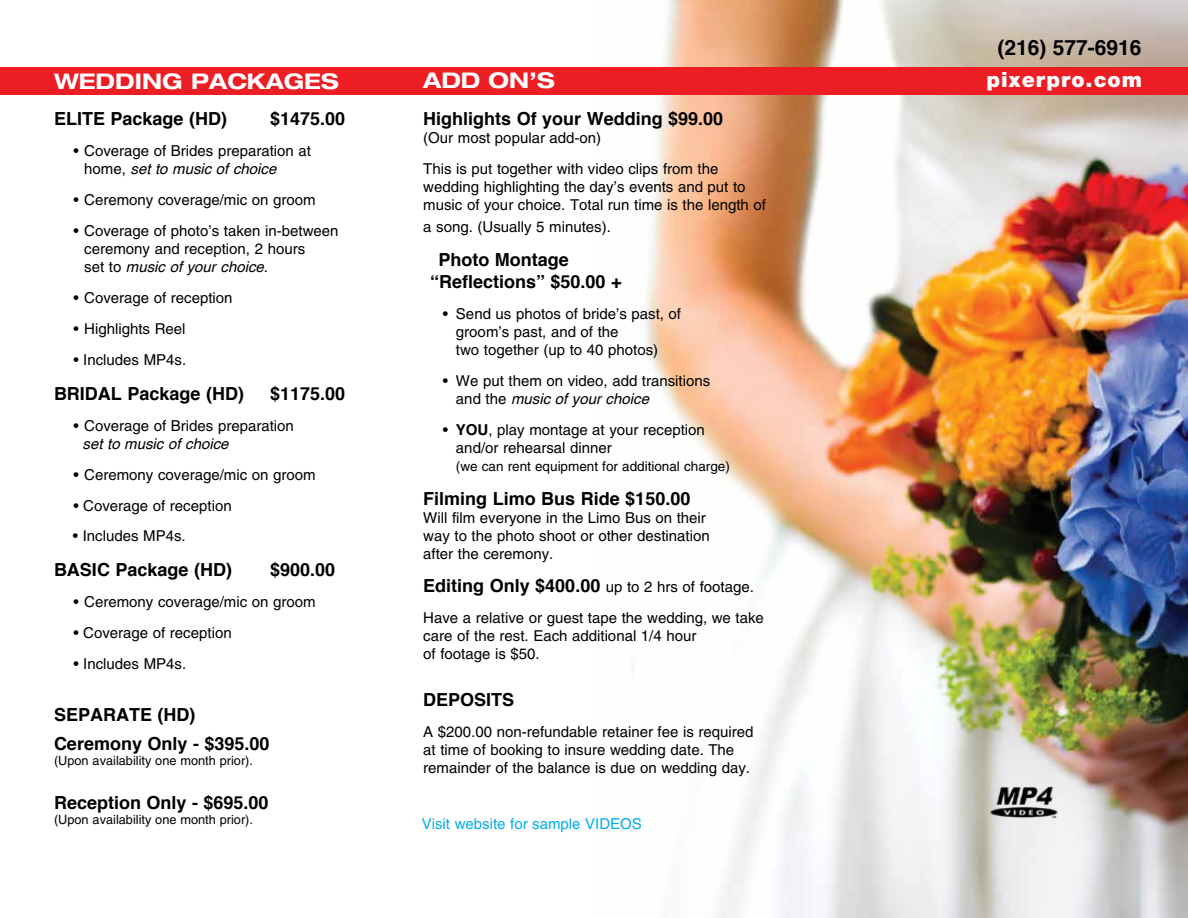
<style>
.page{position:relative;width:1188px;height:918px;background:#fff}
.page>*{position:absolute;margin:0;border:0;box-sizing:border-box;transform-origin:0 0}
.t1{font:700 expanded 21.6px "Helvetica Neue LT Std";color:#fff}
.t2{font:700 21px "Helvetica";color:#000}
.t3{font:900 21px "Helvetica Neue LT Std";letter-spacing:.05em;color:#fff}
.t4{font:700 18px/28.2px "Helvetica";color:#000}
.t5{font:15px/18px "Helvetica LT Std";color:#000}
.t6{font:italic 15px "Helvetica";color:#000}
.t7{font:15px "Helvetica LT Std";color:#00aeef}
.t8{font:13.5px "Helvetica LT Std";color:#000}
.t9{font:12.75px "Helvetica LT Std";color:#000}
.s1{font-family:"Helvetica LT Std";font-style:normal}
.s2{font-family:"Helvetica";font-weight:700}
.s3{font-family:"Helvetica LT Std";font-weight:400;font-size:15px}
</style>
<div class="page">
<img style="left:646px;top:0;width:542px;height:918px">
<div style="left:0;top:67px;width:1188px;height:28px;background:#ed1d24"></div>
<img style="left:989px;top:768px;width:68px;height:68px">
<h2 class="t2" style="left:997px;top:30px;width:146px">(216) 577-6916</h2>
<h1 class="t1" style="left:54px;top:68px;width:286px">WEDDING PACKAGES</h1>
<h1 class="t1" style="left:423px;top:67px;width:133px">ADD ON’S</h1>
<h2 class="t3" style="left:987px;top:67px;width:157px">pixerpro.com</h2>
<p class="t4" style="left:54px;top:105px;width:175px">ELITE Package (HD)</p>
<p class="t4" style="left:270px;top:105px;width:77px">$1475.00</p>
<p class="t5" style="left:73px;top:142px;width:239px">• Coverage of Brides preparation at</p>
<p class="t6" style="left:84px;top:157px;width:194px"><span class="s1">home,</span> set to music of choice</p>
<p class="t5" style="left:73px;top:191px;width:244px">• Ceremony coverage/mic on groom</p>
<p class="t5" style="left:84px;top:222px;width:256px;text-indent:-11px">• Coverage of photo’s taken in-between ceremony and reception, 2 hours</p>
<p class="t6" style="left:84px;top:255px;width:185px"><span class="s1">set to</span> music of your choice<span class="s1">.</span></p>
<p class="t5" style="left:73px;top:289px;width:161px">• Coverage of reception</p>
<p class="t5" style="left:73px;top:320px;width:114px">• Highlights Reel</p>
<p class="t5" style="left:73px;top:351px;width:114px">• Includes MP4s.</p>
<p class="t4" style="left:54px;top:379px;width:192px">BRIDAL Package (HD)</p>
<p class="t4" style="left:270px;top:379px;width:77px">$1175.00</p>
<p class="t5" style="left:73px;top:416px;width:222px">• Coverage of Brides preparation</p>
<p class="t6" style="left:83px;top:432px;width:147px">set to music of choice</p>
<p class="t5" style="left:73px;top:465px;width:244px">• Ceremony coverage/mic on groom</p>
<p class="t5" style="left:73px;top:496px;width:160px">• Coverage of reception</p>
<p class="t5" style="left:73px;top:527px;width:114px">• Includes MP4s.</p>
<p class="t4" style="left:54px;top:556px;width:180px">BASIC Package (HD)</p>
<p class="t4" style="left:270px;top:556px;width:67px">$900.00</p>
<p class="t5" style="left:73px;top:593px;width:244px">• Ceremony coverage/mic on groom</p>
<p class="t5" style="left:73px;top:624px;width:160px">• Coverage of reception</p>
<p class="t5" style="left:73px;top:655px;width:114px">• Includes MP4s.</p>
<p class="t4" style="left:54px;top:701px;width:217px">SEPARATE (HD)<br>Ceremony Only - $395.00</p>
<p class="t9" style="left:54px;top:753px;width:201px">(Upon availability one month prior).</p>
<p class="t4" style="left:54px;top:788px;width:216px">Reception Only - $695.00</p>
<p class="t9" style="left:54px;top:812px;width:201px">(Upon availability one month prior).</p>
<p class="t4" style="left:423px;top:105px;width:302px">Highlights Of your Wedding $99.00</p>
<p class="t5" style="left:423px;top:123px;width:297px;line-height:30.9px">(Our most popular add-on)<br>This is put together with video clips from the</p>
<p class="t5" style="left:423px;top:178px;width:344px">wedding highlighting the day’s events and put to music of your choice. Total run time is the length of</p>
<p class="t5" style="left:423px;top:218px;width:189px">a song. (Usually 5 minutes).</p>
<p class="t4" style="left:430px;top:250px;width:193px;line-height:21.6px;text-indent:8px">Photo Montage “Reflections” $50.00 +</p>
<p class="t5" style="left:456px;top:305px;width:227px;text-indent:-13px">• Send us photos of bride’s past, of groom’s past, and of the<br>two together (up to 40 photos)</p>
<p class="t5" style="left:443px;top:372px;width:269px">• We put them on video, add transitions</p>
<p class="t6" style="left:456px;top:387px;width:195px"><span class="s1">and the</span> music of your choice</p>
<p class="t5" style="left:456px;top:421px;width:250px;text-indent:-13px">• <span class="s2">YOU</span>, play montage at your reception and/or rehearsal dinner</p>
<p class="t8" style="left:456px;top:458px;width:275px">(we can rent equipment for additional charge)</p>
<p class="t4" style="left:423px;top:485px;width:269px">Filming Limo Bus Ride $150.00</p>
<p class="t5" style="left:423px;top:509px;width:288px">Will film everyone in the Limo Bus on their way to the photo shoot or other destination after the ceremony.</p>
<p class="t4" style="left:423px;top:572px;width:332px">Editing Only $400.00 <span class="s3">up to 2 hrs of footage.</span></p>
<p class="t5" style="left:423px;top:609px;width:342px">Have a relative or guest tape the wedding, we take care of the rest. Each additional 1/4 hour<br>of footage is $50.</p>
<p class="t4" style="left:423px;top:686px;width:93px">DEPOSITS</p>
<p class="t5" style="left:423px;top:723px;width:332px">A $200.00 non-refundable retainer fee is required at time of booking to insure wedding date. The remainder of the balance is due on wedding day.</p>
<p class="t7" style="left:422px;top:815px;width:222px">Visit website for sample VIDEOS</p>
</div>
